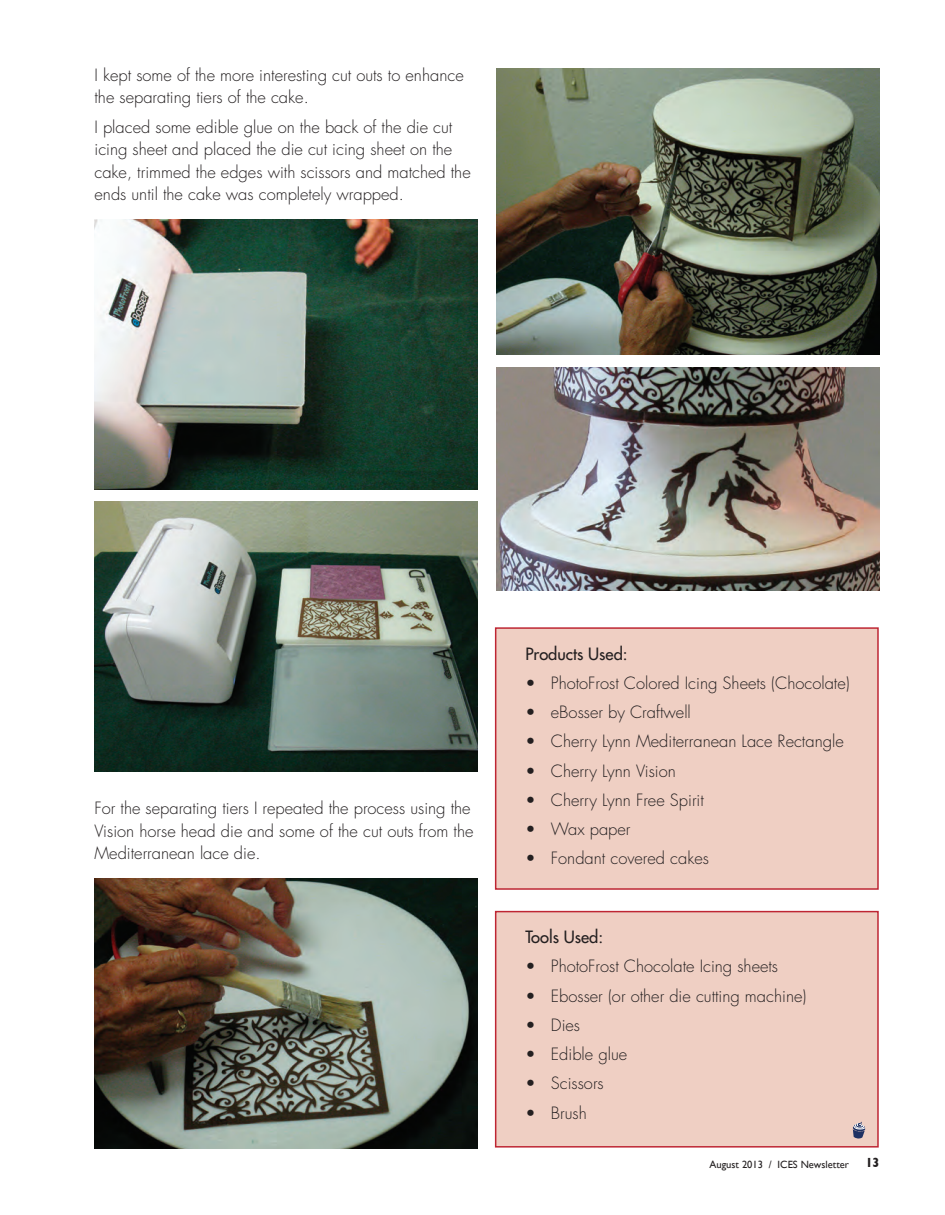
<style>
.page{position:relative;width:945px;height:1215px;background:#fff}
.page>*{position:absolute;margin:0;border:0;box-sizing:border-box;transform-origin:0 0}
.t1{font:300 16.5px/22.5px "Futura";color:#231f20}
.t2{font:16.5px "Futura";color:#231f20}
.t3{font:10.5px "Gill Sans";color:#231f20}
.s1{font-weight:700;font-size:13.5px}
</style>
<div class="page">
<img style="left:94px;top:219px;width:383px;height:270px">
<img style="left:94px;top:502px;width:383px;height:270px">
<img style="left:94px;top:878px;width:383px;height:270px">
<img style="left:497px;top:68px;width:382px;height:286px">
<img style="left:497px;top:368px;width:382px;height:222px">
<div style="left:495px;top:627px;width:384px;height:263px;background:#efcfc3;border:2px solid #be2633"></div>
<div style="left:495px;top:911px;width:384px;height:237px;background:#efcfc3;border:2px solid #be2633"></div>
<svg style="left:852px;top:1122px;width:14px;height:17px"></svg>
<p class="t1" style="left:94px;top:64px;width:371px">I kept some of the more interesting cut outs to enhance the separating tiers of the cake.</p>
<p class="t1" style="left:94px;top:116px;width:378px">I placed some edible glue on the back of the die cut icing sheet and placed the die cut icing sheet on the cake, trimmed the edges with scissors and matched the ends until the cake was completely wrapped.</p>
<p class="t1" style="left:94px;top:798px;width:381px">For the separating tiers I repeated the process using the<br>Vision horse head die and some of the cut outs from the<br>Mediterranean lace die.</p>
<p class="t2" style="left:525px;top:643px;width:104px">Products Used:</p>
<p class="t1" style="left:525px;top:672px;width:326px">• PhotoFrost Colored Icing Sheets (Chocolate)</p>
<p class="t1" style="left:525px;top:701px;width:167px">• eBosser by Craftwell</p>
<p class="t1" style="left:525px;top:731px;width:320px">• Cherry Lynn Mediterranean Lace Rectangle</p>
<p class="t1" style="left:525px;top:760px;width:152px">• Cherry Lynn Vision</p>
<p class="t1" style="left:525px;top:789px;width:180px">• Cherry Lynn Free Spirit</p>
<p class="t1" style="left:525px;top:818px;width:107px">• Wax paper</p>
<p class="t1" style="left:525px;top:848px;width:185px">• Fondant covered cakes</p>
<p class="t2" style="left:525px;top:927px;width:79px">Tools Used:</p>
<p class="t1" style="left:525px;top:956px;width:254px">• PhotoFrost Chocolate Icing sheets</p>
<p class="t1" style="left:525px;top:985px;width:283px">• Ebosser (or other die cutting machine)</p>
<p class="t1" style="left:525px;top:1014px;width:56px">• Dies</p>
<p class="t1" style="left:525px;top:1043px;width:103px">• Edible glue</p>
<p class="t1" style="left:525px;top:1073px;width:80px">• Scissors</p>
<p class="t1" style="left:525px;top:1102px;width:63px">• Brush</p>
<p class="t3" style="left:710px;top:1158px;width:171px">August 2013 / ICES Newsletter <span class="s1">13</span></p>
</div>
